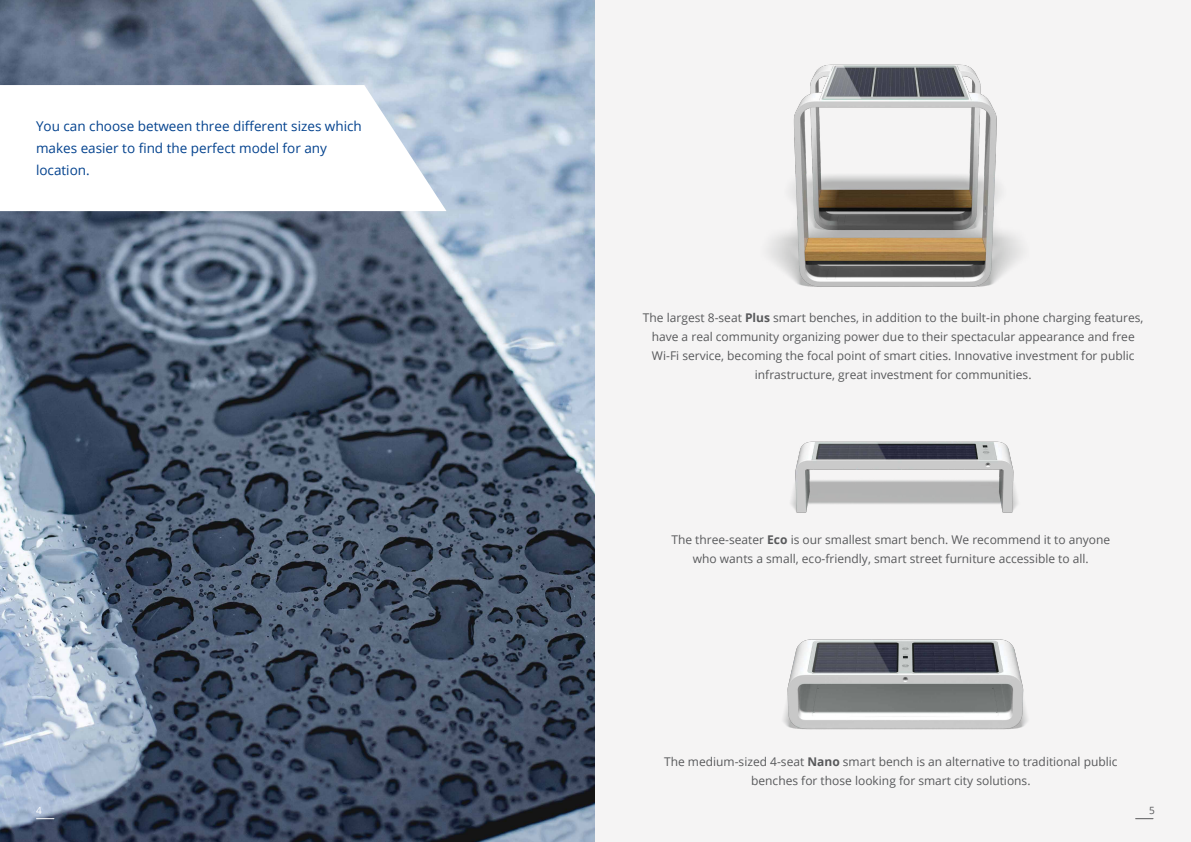
<style>
.page{position:relative;width:1191px;height:842px;background:#fff}
.page>*{position:absolute;margin:0;border:0;box-sizing:border-box;transform-origin:0 0}
.t1{font:13.5px/22px "Open Sans";color:#03428e}
.t2{font:12px/19px "Open Sans";color:#58595b;text-align:center}
.t3{font:10px "Open Sans";color:#fff}
.t4{font:10px "Open Sans";color:#58595b}
.s1{font-weight:700}
</style>
<div class="page">
<img style="left:0;top:0;width:595px;height:842px">
<svg style="left:0;top:85px;width:446px;height:126px"></svg>
<div style="left:595px;top:0;width:596px;height:842px;background:#f5f4f4"></div>
<img style="left:791px;top:441px;width:227px;height:72px">
<img style="left:783px;top:639px;width:245px;height:91px">
<img style="left:769px;top:64px;width:253px;height:223px">
<svg style="left:37px;top:818px;width:17px;height:1px"></svg>
<svg style="left:1135px;top:818px;width:18px;height:1px"></svg>
<p class="t1" style="left:36px;top:115px;width:327px">You can choose between three different sizes which makes easier to find the perfect model for any location.</p>
<p class="t2" style="left:643px;top:308px;width:502px">The largest 8-seat <span class="s1">Plus</span> smart benches, in addition to the built-in phone charging features, have a real community organizing power due to their spectacular appearance and free Wi-Fi service, becoming the focal point of smart cities. Innovative investment for public infrastructure, great investment for communities.</p>
<p class="t2" style="left:671px;top:530px;width:440px">The three-seater <span class="s1">Eco</span> is our smallest smart bench. We recommend it to anyone who wants a small, eco-friendly, smart street furniture accessible to all.</p>
<p class="t2" style="left:664px;top:752px;width:455px">The medium-sized 4-seat <span class="s1">Nano</span> smart bench is an alternative to traditional public benches for those looking for smart city solutions.</p>
<p class="t3" style="left:36px;top:803px;width:7px">4</p>
<p class="t4" style="left:1149px;top:803px;width:7px">5</p>
</div>
